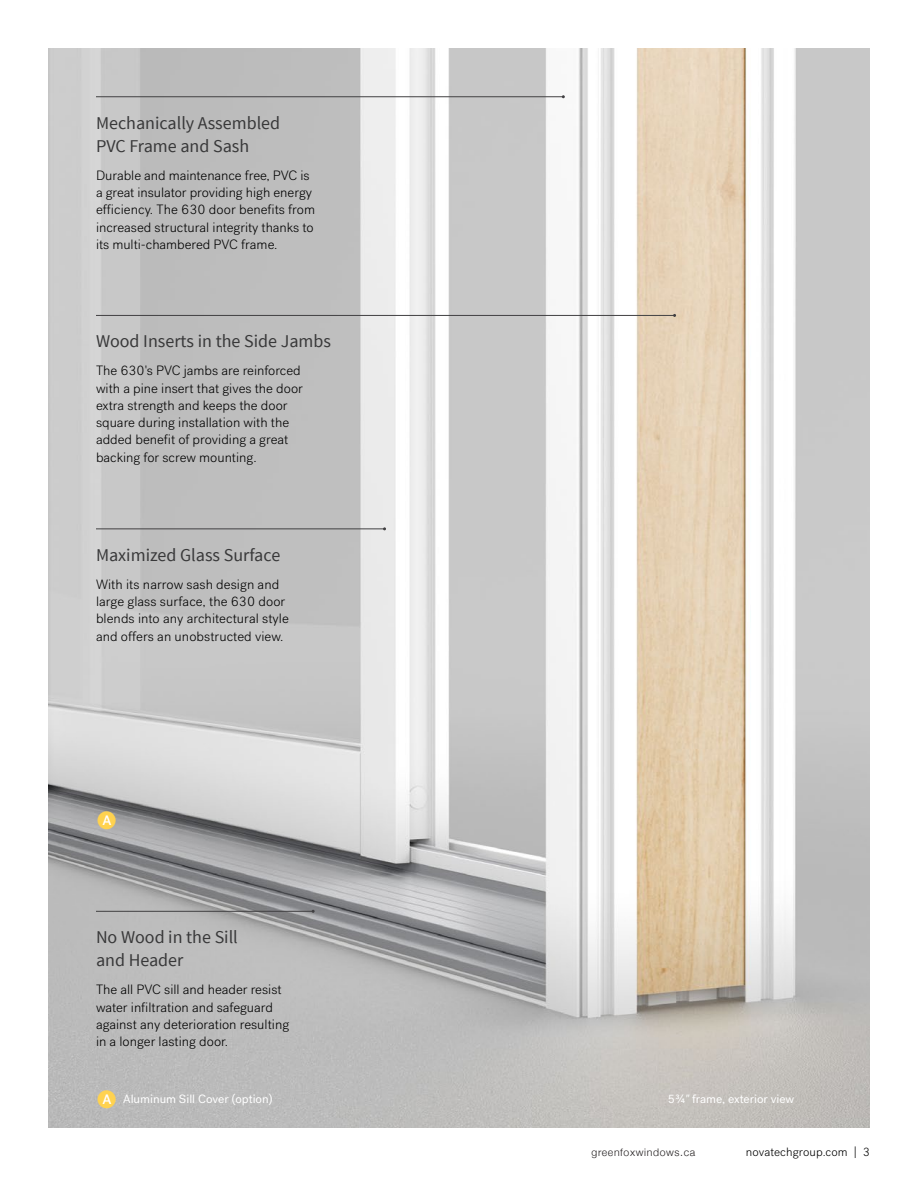
<style>
.page{position:relative;width:918px;height:1188px;background:#fff}
.page>*{position:absolute;margin:0;border:0;box-sizing:border-box;transform-origin:0 0}
.t1{font:300 24.9px "Post Grotesk";color:#ffd24f}
.t2{font:18px/23.2px "Source Sans Pro";color:#383839}
.t3{font:300 13.5px/17.2px "Post Grotesk";color:#000}
.t4{font:12px "Post Grotesk";color:#fff}
.t5{font:300 12px "Post Grotesk";letter-spacing:.01em;color:#000}
.t6{font:300 10.5px "Helvetica Neue";letter-spacing:.06em;color:#231f20}
.s1{font-weight:300;font-size:24.9px;color:#ffd24f}
.s2{font-weight:500;font-size:13.65px}
.s3{font-style:italic}
</style>
<div class="page">
<img style="left:48px;top:48px;width:822px;height:1080px">
<hr style="left:96px;top:315px;width:579px;height:1px;background:#414042">
<hr style="left:96px;top:96px;width:467px;height:1px;background:#414042">
<hr style="left:96px;top:529px;width:289px;height:1px;background:#414042">
<hr style="left:96px;top:911px;width:217px;height:1px;background:#414042">
<h2 class="t2" style="left:96px;top:111px;width:186px">Mechanically Assembled<br>PVC Frame and Sash</h2>
<p class="t3" style="left:96px;top:167px;width:221px">Durable and maintenance free, PVC is a great insulator providing high energy efficiency. The 630 door benefits from increased structural integrity thanks to its multi-chambered PVC frame.</p>
<h2 class="t2" style="left:96px;top:330px;width:237px">Wood Inserts in the Side Jambs</h2>
<p class="t3" style="left:96px;top:362px;width:208px">The 630's PVC jambs are reinforced with a pine insert that gives the door extra strength and keeps the door square during installation with the added benefit of providing a great backing for screw mounting.</p>
<h2 class="t2" style="left:96px;top:543px;width:186px">Maximized Glass Surface</h2>
<p class="t3" style="left:96px;top:576px;width:194px">With its narrow sash design and large glass surface, the 630 door blends into any architectural style and offers an unobstructed view.</p>
<h1 class="t1" style="left:96px;top:807px;width:23px">●<sup>A</sup></h1>
<h2 class="t2" style="left:96px;top:926px;width:143px">No Wood in the Sill and Header</h2>
<p class="t3" style="left:96px;top:981px;width:195px">The all PVC sill and header resist water infiltration and safeguard against any deterioration resulting in a longer lasting door.</p>
<p class="t4" style="left:96px;top:1092px;width:178px"><span class="s1">●</span><span class="s2">A</span> Aluminum Sill Cover (option)</p>
<p class="t4" style="left:668px;top:1092px;width:128px">53/4<span class="s3">"</span> frame, exterior view</p>
<p class="t6" style="left:592px;top:1144px;width:105px">greenfoxwindows.ca</p>
<p class="t5" style="left:746px;top:1145px;width:126px">novatechgroup.com | 3</p>
</div>
